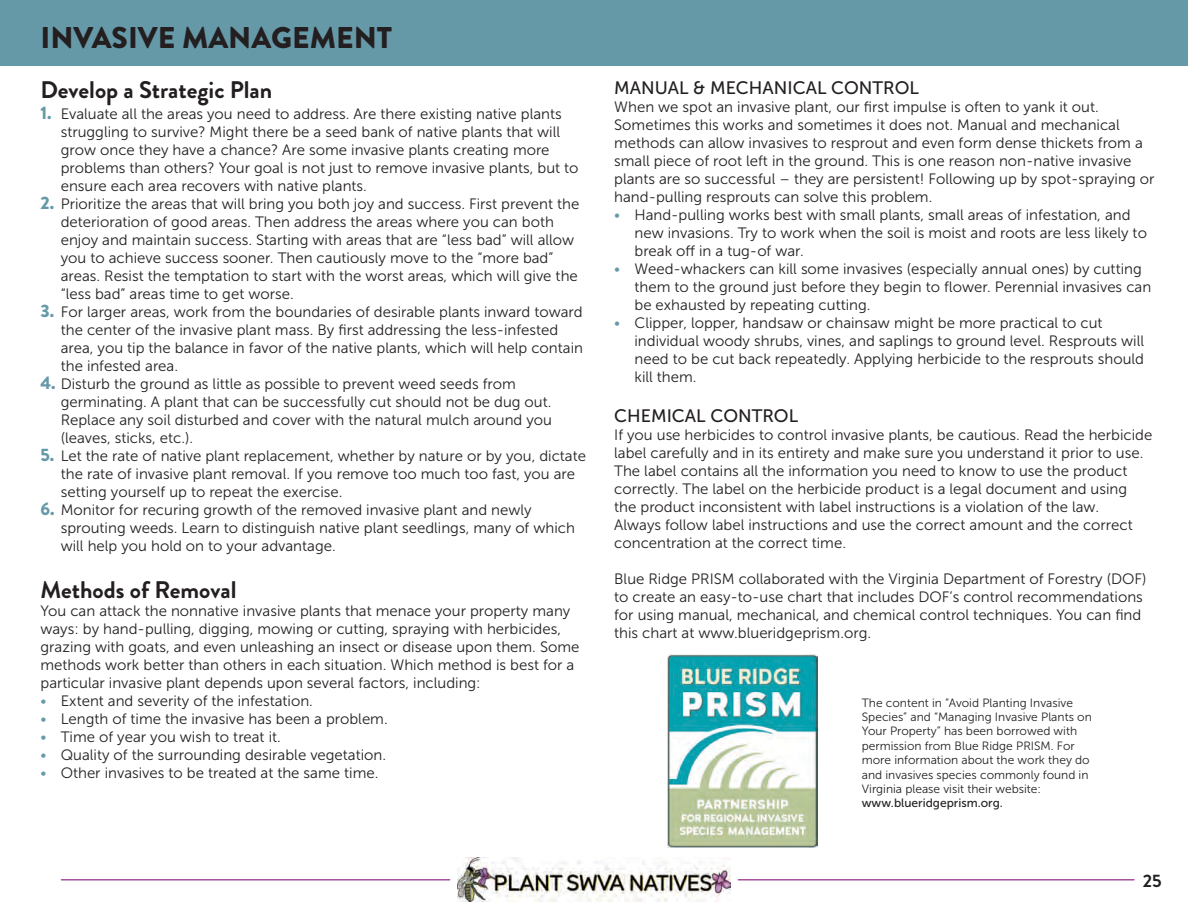
<style>
.page{position:relative;width:1188px;height:918px;background:#fff}
.page>*{position:absolute;margin:0;border:0;box-sizing:border-box;transform-origin:0 0}
.t1{font:900 30px "Brandon Grotesque";color:#231f20}
.t2{font:900 30px "Brandon Grotesque";color:#372f24}
.t3{font:700 24px "Brandon Grotesque";color:#231f20}
.t4{font:18px "Museo Sans 500";color:#231f20}
.t5{font:700 18px "Brandon Grotesque";color:#231f20}
.t6{font:15px/18px "Museo Sans 300";color:#231f20}
.t7{font:12px/14.4px "Museo Sans 300";color:#231f20}
.t8{font:12px "Museo Sans 500";color:#231f20}
.s1{font-family:"Brandon Grotesque";font-weight:900;font-size:18px;color:#6699a8}
.s2{color:#6699a8}
</style>
<div class="page">
<hr style="left:62px;top:879px;width:388px;height:2px;background:#a54f9e">
<img style="left:458px;top:858px;width:272px;height:44px">
<hr style="left:738px;top:879px;width:396px;height:2px;background:#a54f9e">
<div style="left:0;top:0;width:1188px;height:66px;background:#6699a8"></div>
<img style="left:667px;top:654px;width:150px;height:194px">
<p class="t2" style="left:40px;top:16px;width:324px">MANAGING INVASIVES</p>
<p class="t3" style="left:40px;top:73px;width:233px">Develop a Strategic Plan</p>
<p class="t6" style="left:61px;top:105px;width:519px;text-indent:-20px"><span class="s1">1.</span> Evaluate all the areas you need to address. Are there existing native plants struggling to survive? Might there be a seed bank of native plants that will grow once they have a chance? Are some invasive plants creating more problems than others? Your goal is not just to remove invasive plants, but to ensure each area recovers with native plants.</p>
<p class="t6" style="left:61px;top:195px;width:520px;text-indent:-20px"><span class="s1">2.</span> Prioritize the areas that will bring you both joy and success. First prevent the deterioration of good areas. Then address the areas where you can both enjoy and maintain success. Starting with areas that are “less bad” will allow you to achieve success sooner. Then cautiously move to the “more bad” areas. Resist the temptation to start with the worst areas, which will give the “less bad” areas time to get worse.</p>
<p class="t6" style="left:61px;top:303px;width:524px;text-indent:-20px"><span class="s1">3.</span> For larger areas, work from the boundaries of desirable plants inward toward the center of the invasive plant mass. By first addressing the less-infested area, you tip the balance in favor of the native plants, which will help contain the infested area.</p>
<p class="t6" style="left:61px;top:375px;width:493px;text-indent:-20px"><span class="s1">4.</span> Disturb the ground as little as possible to prevent weed seeds from germinating. A plant that can be successfully cut should not be dug out.<br>Replace any soil disturbed and cover with the natural mulch around you (leaves, sticks, etc.).</p>
<p class="t6" style="left:61px;top:447px;width:527px;text-indent:-20px"><span class="s1">5.</span> Let the rate of native plant replacement, whether by nature or by you, dictate the rate of invasive plant removal. If you remove too much too fast, you are setting yourself up to repeat the exercise.</p>
<p class="t6" style="left:61px;top:501px;width:516px;text-indent:-20px"><span class="s1">6.</span> Monitor for recuring growth of the removed invasive plant and newly sprouting weeds. Learn to distinguish native plant seedlings, many of which will help you hold on to your advantage.</p>
<p class="t3" style="left:40px;top:573px;width:198px">Methods of Removal</p>
<p class="t6" style="left:40px;top:602px;width:540px">You can attack the nonnative invasive plants that menace your property many ways: by hand-pulling, digging, mowing or cutting, spraying with herbicides, grazing with goats, and even unleashing an insect or disease upon them. Some methods work better than others in each situation. Which method is best for a particular invasive plant depends upon several factors, including:</p>
<p class="t6" style="left:40px;top:692px;width:274px"><span class="s2">•</span> Extent and severity of the infestation.</p>
<p class="t6" style="left:40px;top:710px;width:349px"><span class="s2">•</span> Length of time the invasive has been a problem.</p>
<p class="t6" style="left:40px;top:728px;width:242px"><span class="s2">•</span> Time of year you wish to treat it.</p>
<p class="t6" style="left:40px;top:746px;width:347px"><span class="s2">•</span> Quality of the surrounding desirable vegetation.</p>
<p class="t6" style="left:40px;top:764px;width:339px"><span class="s2">•</span> Other invasives to be treated at the same time.</p>
<p class="t1" style="left:40px;top:16px;width:353px">INVASIVE MANAGEMENT</p>
<p class="t4" style="left:614px;top:78px;width:306px">MANUAL &amp; MECHANICAL CONTROL</p>
<p class="t6" style="left:614px;top:98px;width:542px">When we spot an invasive plant, our first impulse is often to yank it out.<br>Sometimes this works and sometimes it does not. Manual and mechanical methods can allow invasives to resprout and even form dense thickets from a small piece of root left in the ground. This is one reason non-native invasive plants are so successful – they are persistent! Following up by spot-spraying or hand-pulling resprouts can solve this problem.</p>
<p class="t6" style="left:634px;top:206px;width:514px;text-indent:-20px"><span class="s2">•</span> Hand-pulling works best with small plants, small areas of infestation, and new invasions. Try to work when the soil is moist and roots are less likely to break off in a tug-of war.</p>
<p class="t6" style="left:634px;top:260px;width:518px;text-indent:-20px"><span class="s2">•</span> Weed-whackers can kill some invasives (especially annual ones) by cutting them to the ground just before they begin to flower. Perennial invasives can be exhausted by repeating cutting.</p>
<p class="t6" style="left:634px;top:314px;width:511px;text-indent:-20px"><span class="s2">•</span> Clipper, lopper, handsaw or chainsaw might be more practical to cut individual woody shrubs, vines, and saplings to ground level. Resprouts will need to be cut back repeatedly. Applying herbicide to the resprouts should kill them.</p>
<p class="t4" style="left:614px;top:406px;width:186px">CHEMICAL CONTROL</p>
<p class="t6" style="left:614px;top:426px;width:540px">If you use herbicides to control invasive plants, be cautious. Read the herbicide label carefully and in its entirety and make sure you understand it prior to use.<br>The label contains all the information you need to know to use the product correctly. The label on the herbicide product is a legal document and using the product inconsistent with label instructions is a violation of the law.<br>Always follow label instructions and use the correct amount and the correct concentration at the correct time.</p>
<p class="t6" style="left:614px;top:570px;width:534px">Blue Ridge PRISM collaborated with the Virginia Department of Forestry (DOF) to create an easy-to-use chart that includes DOF’s control recommendations for using manual, mechanical, and chemical control techniques. You can find this chart at www.blueridgeprism.org.</p>
<p class="t7" style="left:862px;top:695px;width:231px">The content in “Avoid Planting Invasive Species” and “Managing Invasive Plants on Your Property” has been borrowed with permission from Blue Ridge PRISM. For more information about the work they do and invasives species commonly found in Virginia please visit their website:</p>
<p class="t8" style="left:862px;top:797px;width:143px">www.blueridgeprism.org.</p>
<p class="t5" style="left:1143px;top:868px;width:20px">25</p>
</div>
